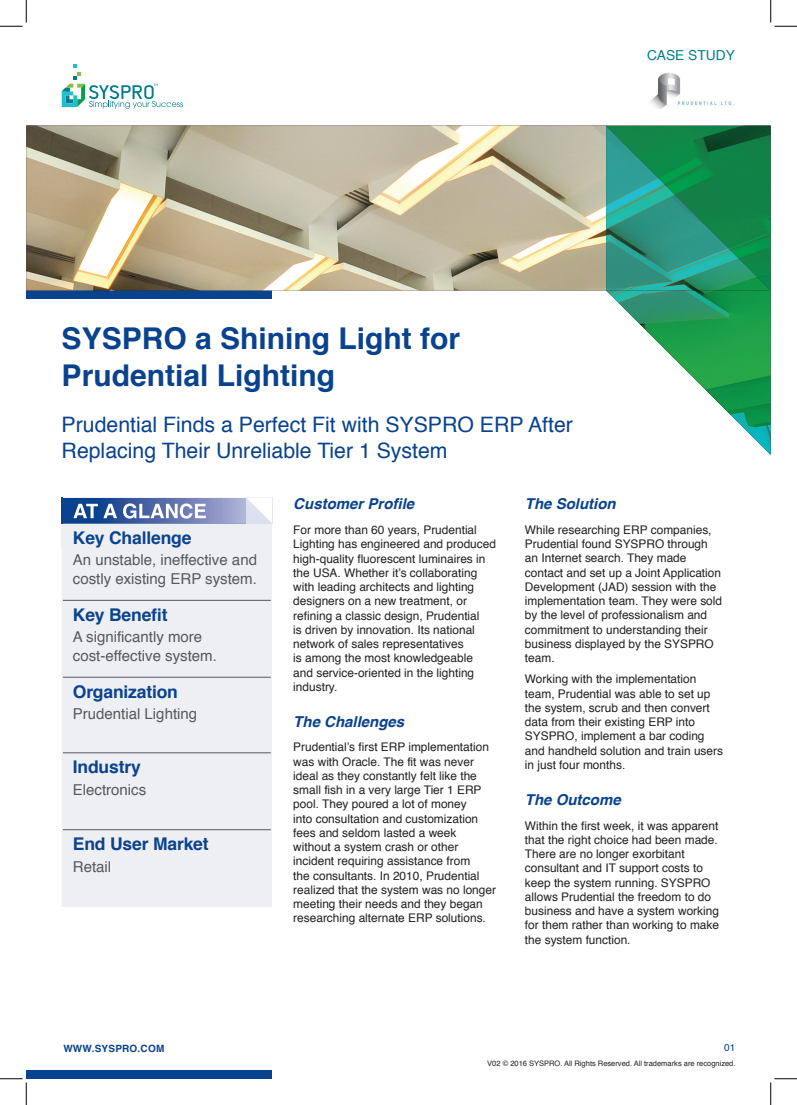
<style>
.page{position:relative;width:797px;height:1105px;background:#fff}
.page>*{position:absolute;margin:0;border:0;box-sizing:border-box;transform-origin:0 0}
.t1{font:700 30px/37.1px "Helvetica";color:#09428e}
.t2{font:21.25px/26.2px "Helvetica";color:#09428e}
.t3{font:700 20px "Helvetica";color:#fff}
.t4{font:700 17.5px "Helvetica";letter-spacing:-.01em;color:#09428e}
.t5{font:15px/18.8px "Helvetica";color:#57585a}
.t6{font:italic 700 15px "Helvetica";color:#09428e}
.t7{font:13.75px "Helvetica";color:#007e8c}
.t8{font:11.88px/14.2px "Helvetica";color:#231f20}
.t9{font:700 10px "Helvetica";letter-spacing:.02em;color:#09428e}
.t10{font:10px "Helvetica";color:#09428e}
.t11{font:7.5px "Helvetica";color:#231f20}
</style>
<div class="page">
<div style="left:26px;top:1070px;width:246px;height:9px;background:#09428e"></div>
<img style="left:26px;top:125px;width:744px;height:174px">
<svg style="left:62px;top:64px;width:121px;height:45px"></svg>
<img style="left:650px;top:73px;width:84px;height:36px">
<img style="left:606px;top:290px;width:164px;height:165px">
<img style="left:606px;top:126px;width:164px;height:164px">
<div style="left:63px;top:549px;width:208px;height:357px;background:#eeeff2"></div>
<svg style="left:62px;top:600px;width:1px;height:26px"></svg>
<svg style="left:271px;top:600px;width:1px;height:26px"></svg>
<hr style="left:62px;top:626px;width:1px;height:51px;background:#eeeff2">
<hr style="left:271px;top:626px;width:1px;height:51px;background:#eeeff2">
<svg style="left:62px;top:677px;width:1px;height:25px"></svg>
<svg style="left:271px;top:677px;width:1px;height:25px"></svg>
<hr style="left:62px;top:702px;width:1px;height:51px;background:#eeeff2">
<hr style="left:271px;top:702px;width:1px;height:51px;background:#eeeff2">
<svg style="left:62px;top:753px;width:1px;height:25px"></svg>
<svg style="left:271px;top:753px;width:1px;height:25px"></svg>
<hr style="left:62px;top:778px;width:1px;height:52px;background:#eeeff2">
<hr style="left:271px;top:778px;width:1px;height:52px;background:#eeeff2">
<svg style="left:62px;top:830px;width:1px;height:25px"></svg>
<svg style="left:271px;top:830px;width:1px;height:25px"></svg>
<hr style="left:62px;top:855px;width:1px;height:51px;background:#eeeff2">
<hr style="left:271px;top:855px;width:1px;height:51px;background:#eeeff2">
<hr style="left:62px;top:906px;width:210px;height:1px;background:#eeeff2">
<hr style="left:62px;top:549px;width:1px;height:51px;background:#eeeff2">
<hr style="left:271px;top:549px;width:1px;height:51px;background:#eeeff2">
<hr style="left:63px;top:600px;width:208px;height:1px;background:#57585a">
<hr style="left:63px;top:677px;width:208px;height:1px;background:#57585a">
<hr style="left:63px;top:753px;width:208px;height:1px;background:#57585a">
<hr style="left:63px;top:829px;width:208px;height:1px;background:#57585a">
<svg style="left:61px;top:497px;width:211px;height:52px;background:#a8b5d2"></svg>
<svg style="left:0;top:0;width:27px;height:27px"></svg>
<svg style="left:0;top:1078px;width:27px;height:27px"></svg>
<svg style="left:770px;top:0;width:27px;height:27px"></svg>
<svg style="left:770px;top:1078px;width:27px;height:27px"></svg>
<p class="t7" style="left:647px;top:45px;width:89px">CASE STUDY</p>
<h1 class="t1" style="left:62px;top:320px;width:400px">SYSPRO a Shining Light for<br>Prudential Lighting</h1>
<h2 class="t2" style="left:62px;top:412px;width:513px">Prudential Finds a Perfect Fit with SYSPRO ERP After<br>Replacing Their Unreliable Tier 1 System</h2>
<p class="t6" style="left:293px;top:491px;width:122px">Customer Profile</p>
<p class="t8" style="left:293px;top:523px;width:204px">For more than 60 years, Prudential Lighting has engineered and produced high-quality fluorescent luminaires in the USA. Whether it’s collaborating with leading architects and lighting designers on a new treatment, or refining a classic design, Prudential<br>is driven by innovation. Its national network of sales representatives<br>is among the most knowledgeable<br>and service-oriented in the lighting industry.</p>
<p class="t6" style="left:293px;top:709px;width:112px">The Challenges</p>
<p class="t8" style="left:293px;top:740px;width:204px">Prudential’s first ERP implementation was with Oracle. The fit was never ideal as they constantly felt like the small fish in a very large Tier 1 ERP pool. They poured a lot of money<br>into consultation and customization fees and seldom lasted a week without a system crash or other incident requiring assistance from<br>the consultants. In 2010, Prudential realized that the system was no longer meeting their needs and they began researching alternate ERP solutions.</p>
<p class="t6" style="left:525px;top:491px;width:92px">The Solution</p>
<p class="t8" style="left:525px;top:523px;width:199px">While researching ERP companies,<br>Prudential found SYSPRO through an Internet search. They made contact and set up a Joint Application<br>Development (JAD) session with the implementation team. They were sold by the level of professionalism and commitment to understanding their business displayed by the SYSPRO team.</p>
<p class="t8" style="left:525px;top:672px;width:200px">Working with the implementation team, Prudential was able to set up the system, scrub and then convert data from their existing ERP into<br>SYSPRO, implement a bar coding and handheld solution and train users in just four months.</p>
<p class="t6" style="left:525px;top:787px;width:97px">The Outcome</p>
<p class="t8" style="left:525px;top:818px;width:196px">Within the first week, it was apparent that the right choice had been made.<br>There are no longer exorbitant consultant and IT support costs to keep the system running. SYSPRO allows Prudential the freedom to do business and have a system working for them rather than working to make the system function.</p>
<h3 class="t3" style="left:73px;top:495px;width:135px">AT A GLANCE</h3>
<h3 class="t4" style="left:73px;top:523px;width:120px">Key Challenge</h3>
<p class="t5" style="left:73px;top:551px;width:186px">An unstable, ineffective and costly existing ERP system.</p>
<h3 class="t4" style="left:73px;top:600px;width:96px">Key Benefit</h3>
<p class="t5" style="left:73px;top:628px;width:145px">A significantly more cost-effective system.</p>
<h3 class="t4" style="left:73px;top:677px;width:107px">Organization</h3>
<p class="t5" style="left:73px;top:705px;width:126px">Prudential Lighting</p>
<h3 class="t4" style="left:73px;top:753px;width:69px">Industry</h3>
<p class="t5" style="left:73px;top:780px;width:75px">Electronics</p>
<h3 class="t4" style="left:73px;top:830px;width:137px">End User Market</h3>
<p class="t5" style="left:73px;top:857px;width:40px">Retail</p>
<p class="t9" style="left:63px;top:1041px;width:102px">WWW.SYSPRO.COM</p>
<p class="t10" style="left:724px;top:1039px;width:13px">01</p>
<p class="t11" style="left:487px;top:1057px;width:250px">V02 © 2016 SYSPRO. All Rights Reserved. All trademarks are recognized.</p>
</div>
